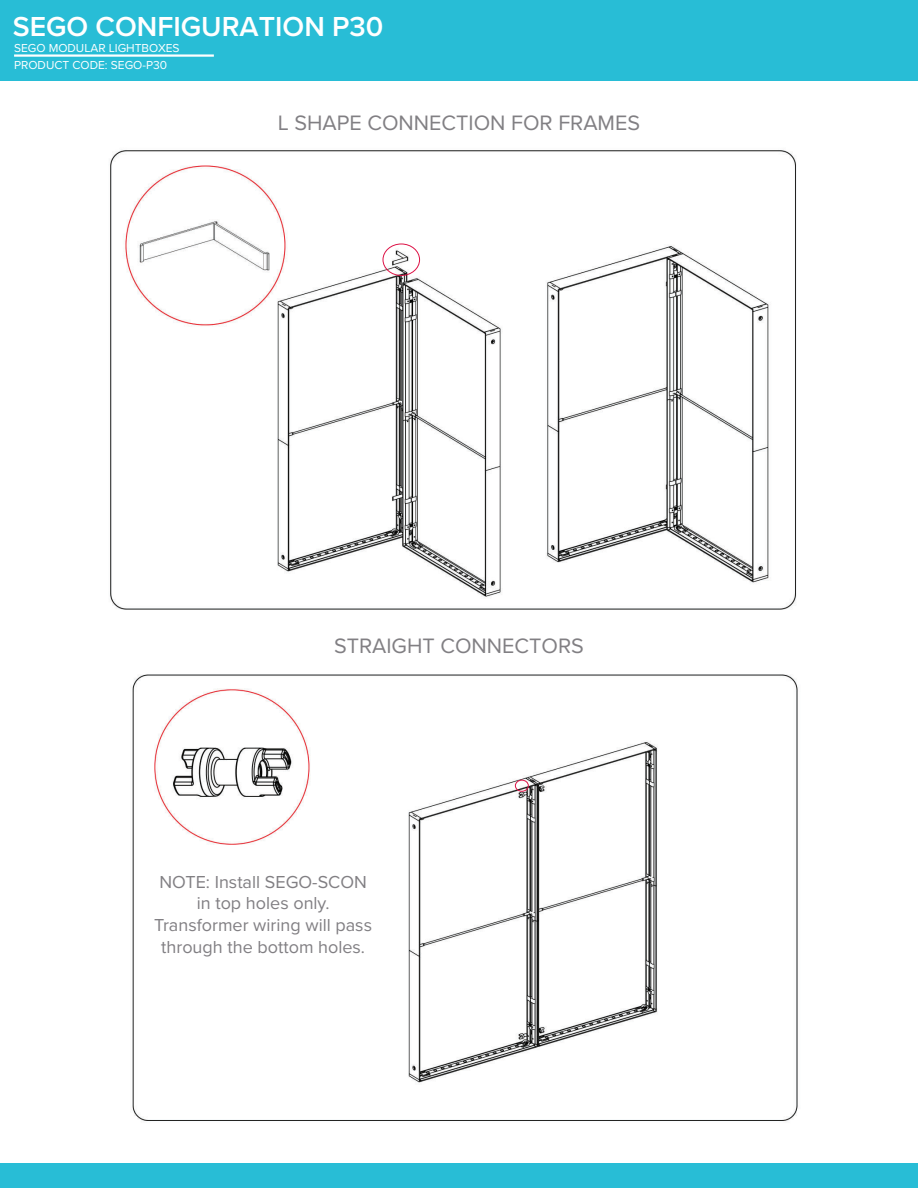
<style>
.page{position:relative;width:918px;height:1188px;background:#fff}
.page>*{position:absolute;margin:0;border:0;box-sizing:border-box;transform-origin:0 0}
.t1{font:600 28.5px "Proxima Nova";color:#fff}
.t2{font:21.6px "Proxima Nova";color:#817f83}
.t3{font:18px/21.6px "Proxima Nova";color:#817f83;text-align:center}
.t4{font:12px "Proxima Nova";color:#fff}
</style>
<div class="page">
<img style="left:110px;top:150px;width:687px;height:460px">
<div style="left:0;top:1164px;width:918px;height:24px;background:#28bdd6"></div>
<div style="left:1px;top:0;width:917px;height:81px;background:#28bdd6"></div>
<img style="left:132px;top:674px;width:666px;height:447px">
<div style="left:383px;top:244px;width:37px;height:32px;border:1px solid #dd1246;border-radius:50%"></div>
<div style="left:515px;top:780px;width:13px;height:11px;border:1px solid #dd1246;border-radius:50%"></div>
<hr style="left:14px;top:54px;width:200px;height:3px;background:#fff">
<h1 class="t1" style="left:13px;top:17px;width:372px">SEGO CONFIGURATION P30</h1>
<p class="t4" style="left:14px;top:43px;width:167px">SEGO MODULAR LIGHTBOXES</p>
<p class="t4" style="left:14px;top:60px;width:155px">PRODUCT CODE: SEGO-P30</p>
<p class="t2" style="left:278px;top:114px;width:364px">L SHAPE CONNECTION FOR FRAMES</p>
<p class="t2" style="left:334px;top:637px;width:251px">STRAIGHT CONNECTORS</p>
<p class="t3" style="left:154px;top:872px;width:219px">NOTE: Install SEGO-SCON in top holes only.<br>Transformer wiring will pass through the bottom holes.</p>
</div>
